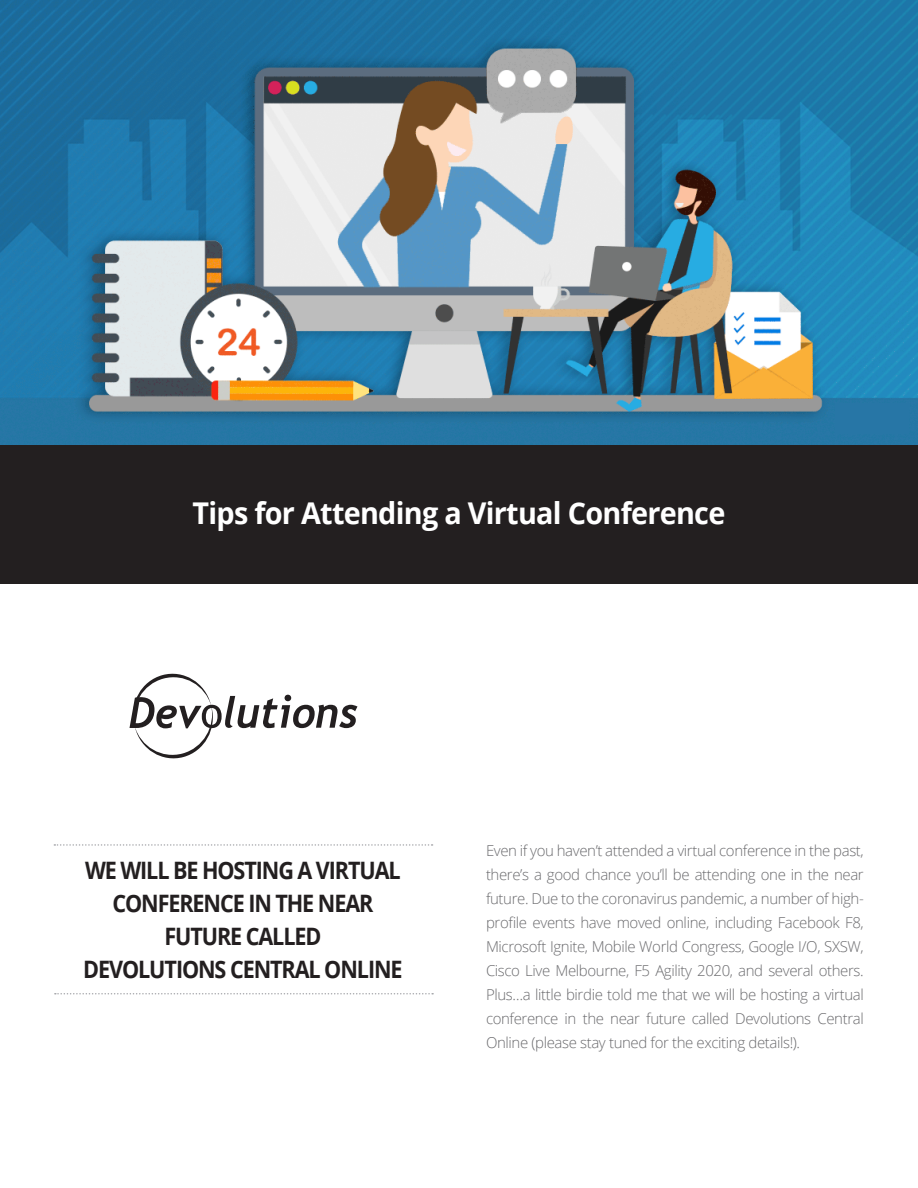
<style>
.page{position:relative;width:918px;height:1188px;background:#fff}
.page>*{position:absolute;margin:0;border:0;box-sizing:border-box;transform-origin:0 0}
.t1{font:700 30px "Open Sans";letter-spacing:-.025em;color:#fff;scale:.96 1}
.t2{font:700 24px/33px "Open Sans";letter-spacing:-.05em;color:#231f20;text-align:center;scale:.9 1}
.t3{font:300 15px/24px "Open Sans";letter-spacing:-.025em;color:#6b6b6e;text-align:justify}
</style>
<div class="page">
<svg style="left:55px;top:993px;width:378px;height:1px"></svg>
<svg style="left:54px;top:844px;width:379px;height:2px"></svg>
<svg style="left:129px;top:673px;width:228px;height:86px"></svg>
<div style="left:0;top:443px;width:918px;height:141px;background:#231f20"></div>
<img style="left:0;top:0;width:918px;height:445px">
<div style="left:835px;top:403px;width:74px;height:31px;background:#2776a6"></div>
<p class="t1" style="left:193px;top:492px;width:557px">Tips for Attending a Virtual Conference</p>
<p class="t2" style="left:85px;top:853px;width:352px">WE WILL BE HOSTING A VIRTUAL<br>CONFERENCE IN THE NEAR</p>
<p class="t2" style="left:164px;top:919px;width:176px">FUTURE CALLED</p>
<p class="t2" style="left:83px;top:952px;width:356px">DEVOLUTIONS CENTRAL ONLINE</p>
<p class="t3" style="left:486px;top:838px;width:379px">Even if you haven’t attended a virtual conference in the past, there’s a good chance you’ll be attending one in the near future. Due to the coronavirus pandemic, a number of high&shy;profile events have moved online, including Facebook F8, Microsoft Ignite, Mobile World Congress, Google I/O, SXSW, Cisco Live Melbourne, F5 Agility 2020, and several others.<br>Plus…a little birdie told me that we will be hosting a virtual conference in the near future called Devolutions Central Online (please stay tuned for the exciting details!).</p>
</div>
